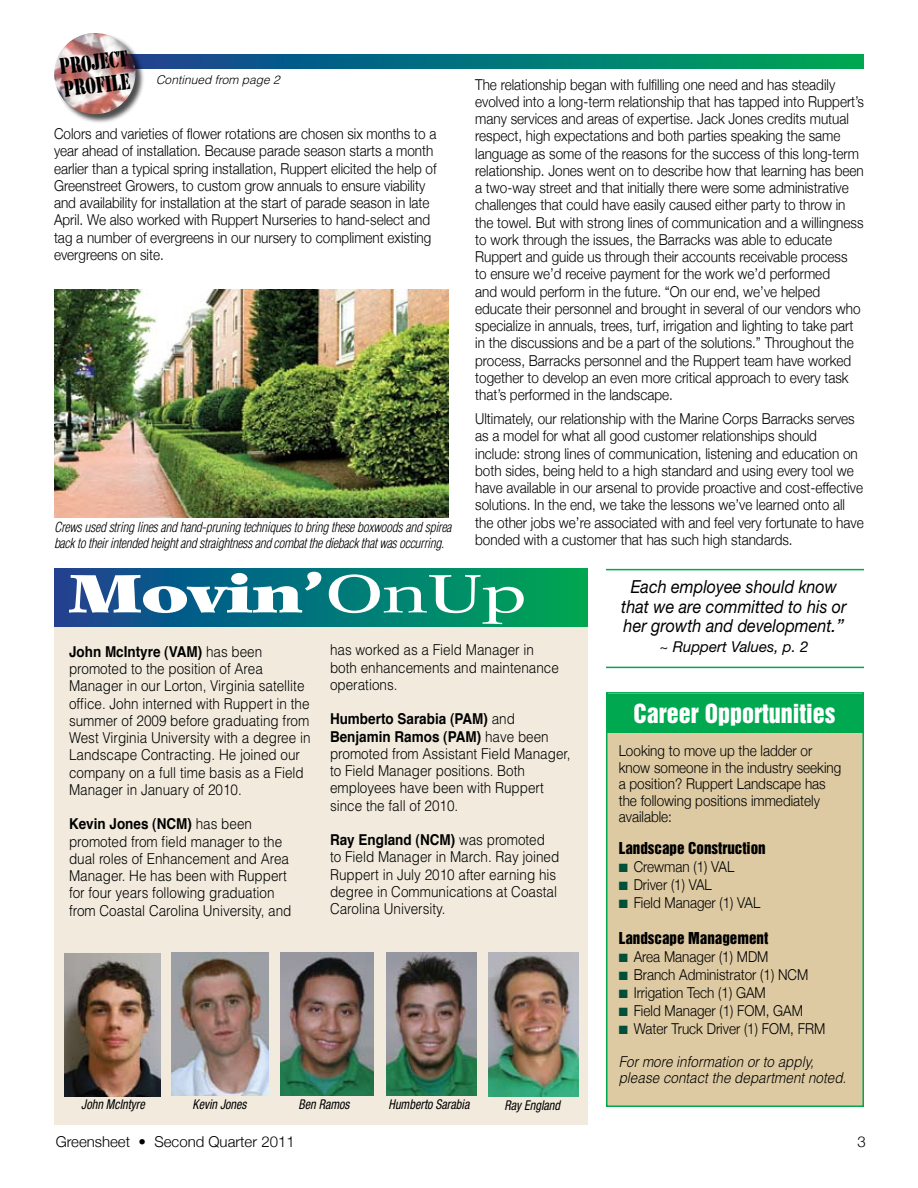
<style>
.page{position:relative;width:918px;height:1188px;background:#fff}
.page>*{position:absolute;margin:0;border:0;box-sizing:border-box;transform-origin:0 0}
.t1{font:900 54px "New Aster";letter-spacing:-.025em;color:#fff;scale:1.4 1}
.t2{font:24px "Helvetica Inserat";color:#fff}
.t3{font:21px/22.6px "Stencil Std";color:#000;scale:.7 1}
.t4{font:italic 18px/19.5px "Helvetica Neue";color:#000;text-align:center;scale:.9 1}
.t5{font:300 15px/17.2px "Helvetica Neue";color:#000;scale:.9 1}
.t6{font:300 15px/17.2px "Helvetica";color:#000;scale:.9 1}
.t7{font:italic 300 15px/16.5px "Helvetica";color:#000;scale:.9 1}
.t8{font:15px "Helvetica Inserat";color:#000}
.t9{font:300 15px "Helvetica Neue";color:#000}
.t10{font:italic 15px "Helvetica Neue";color:#000}
.t11{font:italic 300 condensed 13.5px/16.2px "Helvetica";letter-spacing:-.025em;color:#000}
.t12{font:italic condensed 13.5px "Helvetica Neue";color:#000;scale:.9 1}
.t13{font:italic 300 12px "Helvetica";color:#000}
.s1{font-weight:400}
.s2{font-weight:700}
.s3{color:#004f38}
</style>
<div class="page">
<div style="left:54px;top:621px;width:534px;height:504px;background:#f2ebdd"></div>
<svg style="left:146px;top:55px;width:717px;height:14px;background:#047676"></svg>
<img style="left:54px;top:290px;width:394px;height:228px">
<div style="left:54px;top:33px;width:92px;height:92px;background:#000;opacity:.88"></div>
<img style="left:54px;top:33px;width:81px;height:81px;border-radius:50%">
<div style="left:607px;top:693px;width:256px;height:413px;background:#ddcaa2"></div>
<div style="left:606px;top:692px;width:258px;height:415px;border:2px solid #00a94f"></div>
<div style="left:606px;top:694px;width:258px;height:38px;background:#00a94f"></div>
<img style="left:281px;top:953px;width:92px;height:142px">
<img style="left:387px;top:953px;width:89px;height:143px">
<img style="left:172px;top:953px;width:97px;height:142px">
<img style="left:488px;top:953px;width:90px;height:143px">
<hr style="left:606px;top:569px;width:258px;height:1px;background:#00a94f">
<hr style="left:606px;top:667px;width:258px;height:1px;background:#00a94f">
<svg style="left:54px;top:569px;width:534px;height:57px;background:#047577"></svg>
<img style="left:64px;top:953px;width:97px;height:143px">
<h3 class="t3" style="left:59px;top:56px;width:100px;rotate:-7deg">PROJECT<br>PROFILE</h3>
<p class="t13" style="left:156px;top:73px;width:125px">Continued from page 2</p>
<p class="t5" style="left:475px;top:75px;width:434px">The relationship began with fulfilling one need and has steadily evolved into a long-term relationship that has tapped into Ruppert’s many services and areas of expertise. Jack Jones credits mutual respect, high expectations and both parties speaking the same language as some of the reasons for the success of this long-term relationship. Jones went on to describe how that learning has been a two-way street and that initially there were some administrative challenges that could have easily caused either party to throw in the towel. But with strong lines of communication and a willingness to work through the issues, the Barracks was able to educate Ruppert and guide us through their accounts receivable process<br>to ensure we’d receive payment for the work we’d performed<br>and would perform in the future. “On our end, we’ve helped educate their personnel and brought in several of our vendors who specialize in annuals, trees, turf, irrigation and lighting to take part in the discussions and be a part of the solutions.” Throughout the process, Barracks personnel and the Ruppert team have worked together to develop an even more critical approach to every task that’s performed in the landscape.</p>
<p class="t5" style="left:475px;top:410px;width:433px">Ultimately, our relationship with the Marine Corps Barracks serves as a model for what all good customer relationships should include: strong lines of communication, listening and education on both sides, being held to a high standard and using every tool we have available in our arsenal to provide proactive and cost-effective solutions. In the end, we take the lessons we’ve learned onto all the other jobs we’re associated with and feel very fortunate to have bonded with a customer that has such high standards.</p>
<p class="t5" style="left:54px;top:125px;width:427px">Colors and varieties of flower rotations are chosen six months to a year ahead of installation. Because parade season starts a month earlier than a typical spring installation, Ruppert elicited the help of Greenstreet Growers, to custom grow annuals to ensure viability and availability for installation at the start of parade season in late April. We also worked with Ruppert Nurseries to hand-select and tag a number of evergreens in our nursery to compliment existing evergreens on site.</p>
<p class="t11" style="left:54px;top:519px;width:399px">Crews used string lines and hand-pruning techniques to bring these boxwoods and spirea back to their intended height and straightness and combat the dieback that was occurring.</p>
<h1 class="t1" style="left:68px;top:561px;width:329px">Movin’<span class="s1">OnUp</span></h1>
<p class="t6" style="left:69px;top:642px;width:270px"><span class="s2">John McIntyre (VAM)</span> has been promoted to the position of Area Manager in our Lorton, Virginia satellite office. John interned with Ruppert in the summer of 2009 before graduating from West Virginia University with a degree in Landscape Contracting. He joined our company on a full time basis as a Field Manager in January of 2010.</p>
<p class="t6" style="left:69px;top:815px;width:249px"><span class="s2">Kevin Jones (NCM)</span> has been promoted from field manager to the dual roles of Enhancement and Area Manager. He has been with Ruppert for four years following graduation from Coastal Carolina University, and</p>
<p class="t6" style="left:330px;top:641px;width:256px">has worked as a Field Manager in both enhancements and maintenance operations.</p>
<p class="t6" style="left:330px;top:710px;width:269px"><span class="s2">Humberto Sarabia (PAM)</span> and<br><span class="s2">Benjamin Ramos (PAM)</span> have been promoted from Assistant Field Manager, to Field Manager positions. Both employees have been with Ruppert since the fall of 2010.</p>
<p class="t6" style="left:330px;top:831px;width:256px"><span class="s2">Ray England (NCM)</span> was promoted to Field Manager in March. Ray joined<br>Ruppert in July 2010 after earning his degree in Communications at Coastal<br>Carolina University.</p>
<p class="t12" style="left:81px;top:1096px;width:72px">John McIntyre</p>
<p class="t12" style="left:193px;top:1096px;width:61px">Kevin Jones</p>
<p class="t12" style="left:298px;top:1096px;width:58px">Ben Ramos</p>
<p class="t12" style="left:388px;top:1096px;width:91px">Humberto Sarabia</p>
<p class="t12" style="left:505px;top:1097px;width:63px">Ray England</p>
<p class="t4" style="left:621px;top:577px;width:252px">Each employee should know that we are committed to his or her growth and development.”</p>
<p class="t10" style="left:660px;top:637px;width:150px">~ Ruppert Values, p. 2</p>
<h2 class="t2" style="left:634px;top:699px;width:204px">Career Opportunities</h2>
<p class="t5" style="left:619px;top:742px;width:249px;line-height:16.5px">Looking to move up the ladder or know someone in the industry seeking a position? Ruppert Landscape has the following positions immediately available:</p>
<p class="t8" style="left:619px;top:839px;width:149px">Landscape Construction</p>
<p class="t5" style="left:619px;top:857px;width:130px"><span class="s3">■</span> Crewman (1) VAL</p>
<p class="t5" style="left:619px;top:875px;width:105px"><span class="s3">■</span> Driver (1) VAL</p>
<p class="t5" style="left:619px;top:893px;width:159px"><span class="s3">■</span> Field Manager (1) VAL</p>
<p class="t8" style="left:619px;top:929px;width:151px">Landscape Management</p>
<p class="t5" style="left:619px;top:947px;width:168px"><span class="s3">■</span> Area Manager (1) MDM</p>
<p class="t5" style="left:619px;top:965px;width:212px"><span class="s3">■</span> Branch Administrator (1) NCM</p>
<p class="t5" style="left:619px;top:983px;width:165px"><span class="s3">■</span> Irrigation Tech (1) GAM</p>
<p class="t5" style="left:619px;top:1001px;width:206px"><span class="s3">■</span> Field Manager (1) FOM, GAM</p>
<p class="t5" style="left:619px;top:1019px;width:231px"><span class="s3">■</span> Water Truck Driver (1) FOM, FRM</p>
<p class="t7" style="left:619px;top:1053px;width:254px">For more information or to apply, please contact the department noted.</p>
<p class="t9" style="left:56px;top:1132px;width:241px">Greensheet • Second Quarter 2011</p>
<p class="t9" style="left:857px;top:1132px;width:10px">3</p>
</div>
